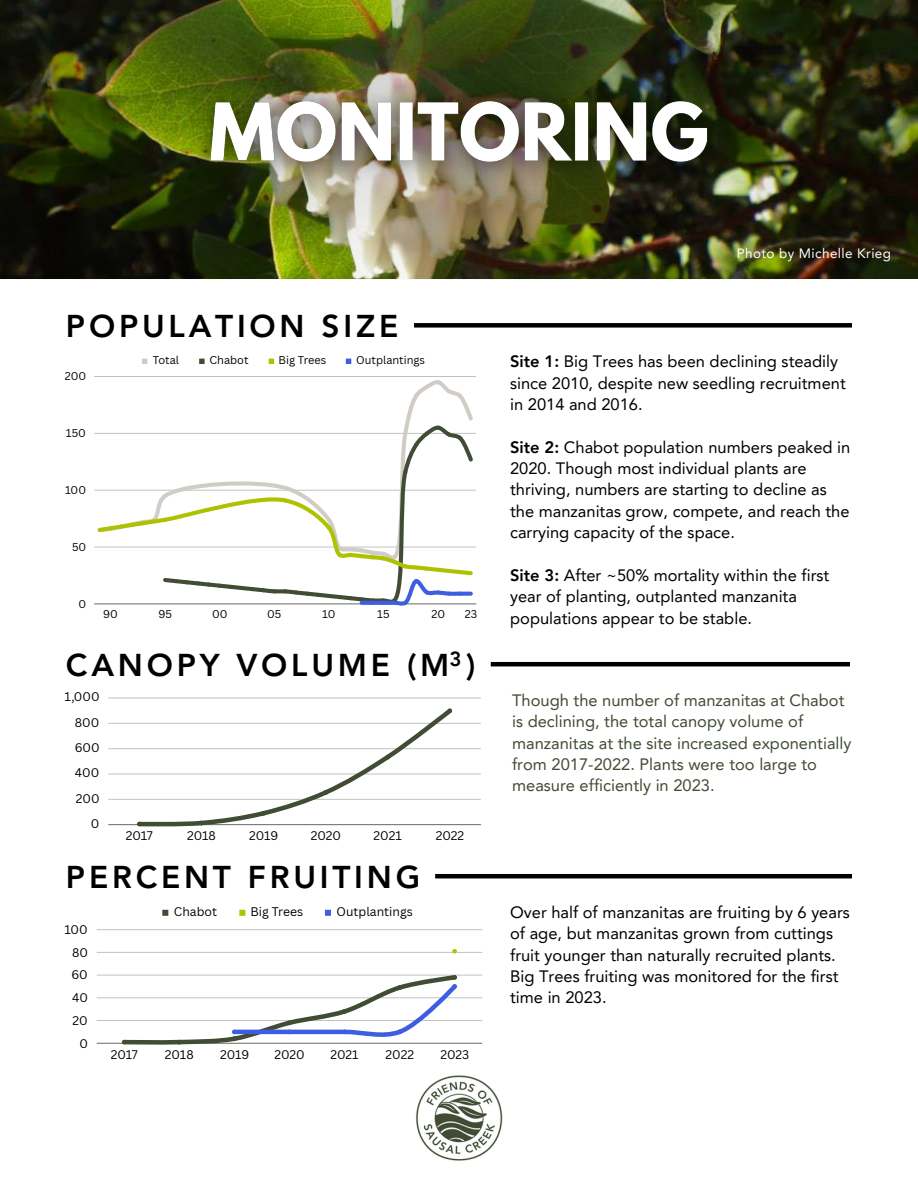
<style>
.page{position:relative;width:918px;height:1188px;background:#fff}
.page>*{position:absolute;margin:0;border:0;box-sizing:border-box;transform-origin:0 0}
.t1{font:800 31.5px "Avenir LT Pro";letter-spacing:.12em;color:#000}
.t2{font:800 20.4px "Avenir LT Pro";color:#000}
.t3{font:16.5px/21.3px "Avenir LT Pro";color:#000}
.t4{font:16.5px/21.3px "Avenir LT Pro";color:#404c34}
.t5{font:13.5px "Avenir LT Pro";letter-spacing:.03em;color:#fff}
.t6{font:12.15px "Canva Sans";color:#000}
.t7{font:10.95px "Canva Sans";color:#000}
.s1{font-weight:800}
</style>
<div class="page">
<img style="left:0;top:0;width:918px;height:279px">
<img style="left:179px;top:72px;width:560px;height:123px">
<div style="left:414px;top:323px;width:438px;height:5px;background:#000"></div>
<img style="left:416px;top:1075px;width:87px;height:86px">
<svg style="left:142px;top:359px;width:5px;height:5px"></svg>
<svg style="left:199px;top:359px;width:6px;height:5px"></svg>
<svg style="left:269px;top:359px;width:5px;height:5px"></svg>
<svg style="left:346px;top:359px;width:5px;height:5px"></svg>
<hr style="left:94px;top:547px;width:382px;height:1px;background:#000">
<hr style="left:94px;top:490px;width:382px;height:1px;background:#000">
<hr style="left:94px;top:433px;width:382px;height:1px;background:#000">
<hr style="left:94px;top:376px;width:382px;height:1px;background:#000">
<hr style="left:94px;top:604px;width:382px;height:1px;background:#000">
<svg style="left:96px;top:380px;width:379px;height:226px"></svg>
<hr style="left:108px;top:799px;width:373px;height:1px;background:#000">
<hr style="left:108px;top:774px;width:373px;height:1px;background:#000">
<hr style="left:108px;top:748px;width:373px;height:1px;background:#000">
<hr style="left:108px;top:723px;width:373px;height:1px;background:#000">
<hr style="left:108px;top:698px;width:373px;height:1px;background:#000">
<hr style="left:108px;top:824px;width:373px;height:1px;background:#000">
<svg style="left:135px;top:708px;width:319px;height:119px"></svg>
<hr style="left:491px;top:662px;width:359px;height:4px;background:#000">
<hr style="left:435px;top:874px;width:417px;height:4px;background:#000">
<svg style="left:162px;top:910px;width:6px;height:6px"></svg>
<svg style="left:239px;top:910px;width:6px;height:6px"></svg>
<svg style="left:325px;top:910px;width:6px;height:6px"></svg>
<hr style="left:97px;top:1020px;width:385px;height:1px;background:#000">
<hr style="left:97px;top:998px;width:385px;height:1px;background:#000">
<hr style="left:97px;top:975px;width:385px;height:1px;background:#000">
<hr style="left:97px;top:952px;width:385px;height:1px;background:#000">
<hr style="left:97px;top:929px;width:385px;height:1px;background:#000">
<hr style="left:97px;top:1043px;width:385px;height:1px;background:#000">
<svg style="left:452px;top:949px;width:5px;height:5px"></svg>
<svg style="left:120px;top:974px;width:339px;height:71px"></svg>
<p class="t1" style="left:66px;top:313px;width:334px">POPULATION SIZE</p>
<p class="t7" style="left:153px;top:353px;width:28px">Total</p>
<p class="t7" style="left:210px;top:353px;width:40px">Chabot</p>
<p class="t7" style="left:279px;top:353px;width:49px">Big Trees</p>
<p class="t7" style="left:356px;top:353px;width:70px">Outplantings</p>
<p class="t7" style="left:65px;top:369px;width:23px">200</p>
<p class="t7" style="left:66px;top:426px;width:22px">150</p>
<p class="t7" style="left:65px;top:482px;width:23px">100</p>
<p class="t7" style="left:72px;top:539px;width:16px">50</p>
<p class="t7" style="left:79px;top:596px;width:9px">0</p>
<p class="t7" style="left:103px;top:606px;width:16px">90</p>
<p class="t7" style="left:158px;top:606px;width:15px">95</p>
<p class="t7" style="left:212px;top:606px;width:17px">00</p>
<p class="t7" style="left:267px;top:606px;width:16px">05</p>
<p class="t7" style="left:322px;top:606px;width:15px">10</p>
<p class="t7" style="left:377px;top:606px;width:14px">15</p>
<p class="t7" style="left:431px;top:606px;width:15px">20</p>
<p class="t7" style="left:465px;top:606px;width:14px">23</p>
<h2 class="t2" style="left:450px;top:651px;width:14px">3</h2>
<h3 class="t1" style="left:66px;top:652px;width:411px">CANOPY VOLUME (M )</h3>
<h2 class="t5" style="left:737px;top:248px;width:156px">Photo by Michelle Krieg</h2>
<p class="t3" style="left:510px;top:352px;width:337px"><span class="s1">Site 1:</span> Big Trees has been declining steadily since 2010, despite new seedling recruitment in 2014 and 2016.</p>
<h2 class="t3" style="left:510px;top:438px;width:342px"><span class="s1">Site 2:</span> Chabot population numbers peaked in 2020. Though most individual plants are thriving, numbers are starting to decline as the manzanitas grow, compete, and reach the carrying capacity of the space.</h2>
<h3 class="t3" style="left:510px;top:566px;width:321px"><span class="s1">Site 3:</span> After ~50% mortality within the first year of planting, outplanted manzanita populations appear to be stable.</h3>
<p class="t6" style="left:65px;top:688px;width:36px">1,000</p>
<h3 class="t4" style="left:512px;top:691px;width:341px">Though the number of manzanitas at Chabot is declining, the total canopy volume of manzanitas at the site increased exponentially from 2017-2022. Plants were too large to measure efficiently in 2023.</h3>
<p class="t6" style="left:75px;top:714px;width:26px">800</p>
<p class="t6" style="left:75px;top:739px;width:26px">600</p>
<p class="t6" style="left:75px;top:764px;width:26px">400</p>
<p class="t6" style="left:76px;top:790px;width:25px">200</p>
<p class="t6" style="left:91px;top:815px;width:10px">0</p>
<p class="t6" style="left:126px;top:827px;width:29px">2017</p>
<p class="t6" style="left:187px;top:827px;width:30px">2018</p>
<p class="t6" style="left:249px;top:827px;width:31px">2019</p>
<p class="t6" style="left:311px;top:827px;width:32px">2020</p>
<p class="t6" style="left:374px;top:827px;width:30px">2021</p>
<p class="t6" style="left:436px;top:827px;width:30px">2022</p>
<p class="t1" style="left:66px;top:864px;width:356px">PERCENT FRUITING</p>
<p class="t6" style="left:64px;top:921px;width:25px">100</p>
<p class="t6" style="left:72px;top:944px;width:17px">80</p>
<p class="t6" style="left:71px;top:966px;width:18px">60</p>
<p class="t6" style="left:72px;top:989px;width:17px">40</p>
<p class="t6" style="left:72px;top:1012px;width:17px">20</p>
<p class="t6" style="left:79px;top:1035px;width:10px">0</p>
<p class="t6" style="left:174px;top:903px;width:45px">Chabot</p>
<p class="t6" style="left:250px;top:903px;width:54px">Big Trees</p>
<p class="t6" style="left:337px;top:903px;width:78px">Outplantings</p>
<p class="t6" style="left:111px;top:1046px;width:29px">2017</p>
<p class="t6" style="left:165px;top:1046px;width:30px">2018</p>
<p class="t6" style="left:220px;top:1046px;width:31px">2019</p>
<p class="t6" style="left:275px;top:1046px;width:32px">2020</p>
<p class="t6" style="left:330px;top:1046px;width:30px">2021</p>
<p class="t6" style="left:386px;top:1046px;width:30px">2022</p>
<p class="t6" style="left:440px;top:1046px;width:30px">2023</p>
<h3 class="t3" style="left:510px;top:903px;width:341px">Over half of manzanitas are fruiting by 6 years of age, but manzanitas grown from cuttings fruit younger than naturally recruited plants.<br>Big Trees fruiting was monitored for the first time in 2023.</h3>
</div>
